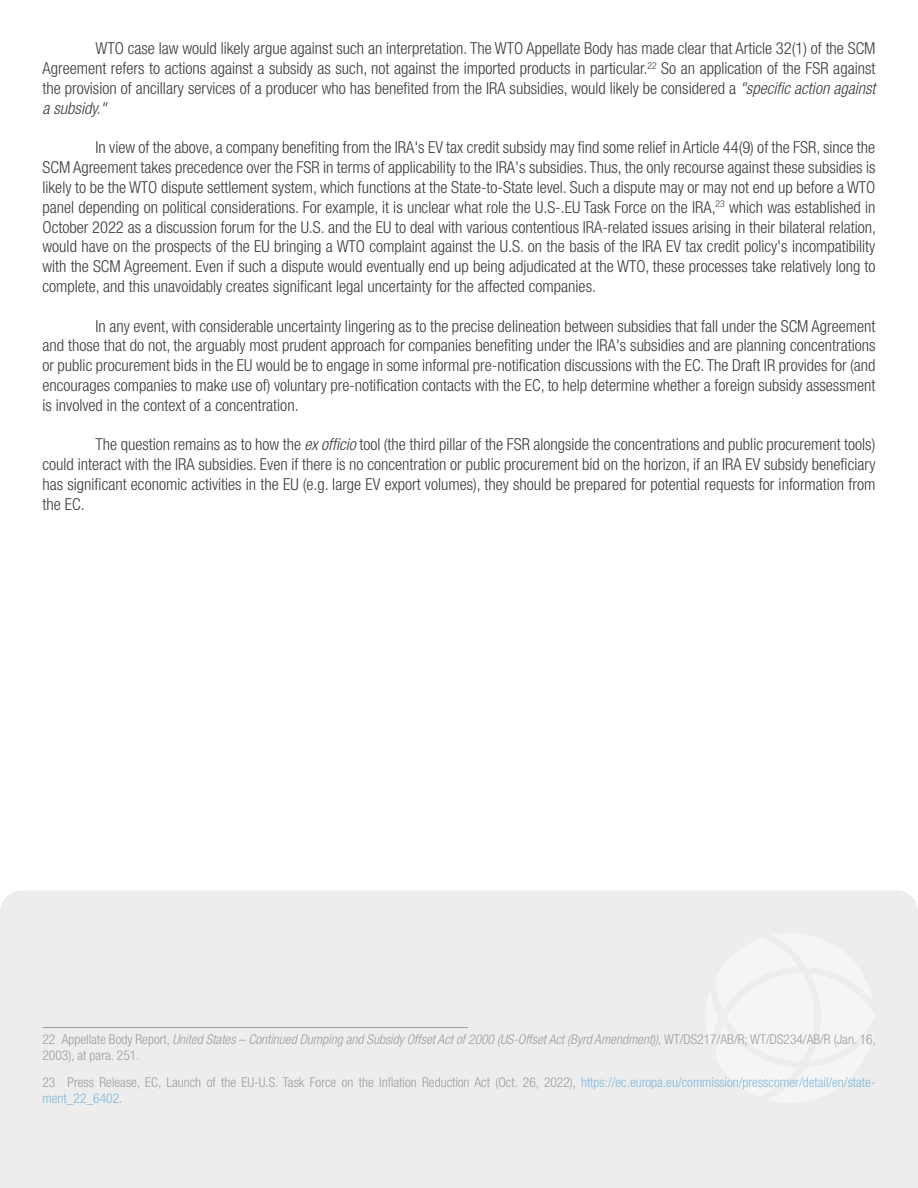
<style>
.page{position:relative;width:918px;height:1188px;background:#fff}
.page>*{position:absolute;margin:0;border:0;box-sizing:border-box;transform-origin:0 0}
.t1{font:300 condensed 16.5px/19.8px "Helvetica Neue LT Std";color:#3c3c3b;text-align:justify}
.t2{font:italic 300 condensed 13.5px/16.2px "Helvetica Neue LT Std";color:#9d9d9c}
.t3{font:300 condensed 13.5px/16.2px "Helvetica Neue LT Std";color:#9d9d9c}
.s1{font-style:italic}
.s2{font-style:normal}
.s3{color:#80b7db}
</style>
<div class="page">
<div style="left:0;top:890px;width:918px;height:298px;background:#ededed"></div>
<div style="left:705px;top:933px;width:170px;height:170px;background:#f5f5f5"></div>
<hr style="left:43px;top:1027px;width:425px;height:1px;background:#9d9d9c">
<p class="t1" style="left:43px;top:38px;width:835px;text-indent:53px">WTO case law would likely argue against such an interpretation. The WTO Appellate Body has made clear that Article 32(1) of the SCM Agreement refers to actions against a subsidy as such, not against the imported products in particular.<sup>22</sup> So an application of the FSR against the provision of ancillary services of a producer who has benefited from the IRA subsidies, would likely be considered a <span class="s1">"specific action against a subsidy."</span></p>
<p class="t1" style="left:43px;top:137px;width:835px;text-indent:53px">In view of the above, a company benefiting from the IRA's EV tax credit subsidy may find some relief in Article 44(9) of the FSR, since the SCM Agreement takes precedence over the FSR in terms of applicability to the IRA's subsidies. Thus, the only recourse against these subsidies is likely to be the WTO dispute settlement system, which functions at the State-to-State level. Such a dispute may or may not end up before a WTO panel depending on political considerations. For example, it is unclear what role the U.S-.EU Task Force on the IRA,<sup>23</sup> which was established in October 2022 as a discussion forum for the U.S. and the EU to deal with various contentious IRA-related issues arising in their bilateral relation, would have on the prospects of the EU bringing a WTO complaint against the U.S. on the basis of the IRA EV tax credit policy's incompatibility with the SCM Agreement. Even if such a dispute would eventually end up being adjudicated at the WTO, these processes take relatively long to complete, and this unavoidably creates significant legal uncertainty for the affected companies.</p>
<p class="t1" style="left:43px;top:316px;width:835px;text-indent:53px">In any event, with considerable uncertainty lingering as to the precise delineation between subsidies that fall under the SCM Agreement and those that do not, the arguably most prudent approach for companies benefiting under the IRA's subsidies and are planning concentrations or public procurement bids in the EU would be to engage in some informal pre-notification discussions with the EC. The Draft IR provides for (and encourages companies to make use of) voluntary pre-notification contacts with the EC, to help determine whether a foreign subsidy assessment is involved in the context of a concentration.</p>
<p class="t1" style="left:43px;top:434px;width:834px;text-indent:53px">The question remains as to how the <span class="s1">ex officio</span> tool (the third pillar of the FSR alongside the concentrations and public procurement tools) could interact with the IRA subsidies. Even if there is no concentration or public procurement bid on the horizon, if an IRA EV subsidy beneficiary has significant economic activities in the EU (e.g. large EV export volumes), they should be prepared for potential requests for information from the EC.</p>
<p class="t2" style="left:43px;top:1031px;width:835px"><span class="s2">22 Appellate Body Report,</span> United States – Continued Dumping and Subsidy Offset Act of 2000 (US-Offset Act (Byrd Amendment)), <span class="s2">WT/DS217/AB/R; WT/DS234/AB/R (Jan. 16,<br>2003), at para. 251.</span></p>
<p class="t3" style="left:43px;top:1074px;width:834px">23 Press Release, EC, Launch of the EU-U.S. Task Force on the Inflation Reduction Act (Oct. 26, 2022), <span class="s3">https://ec.europa.eu/commission/presscorner/detail/en/state&shy;ment_22_6402</span>.</p>
</div>
